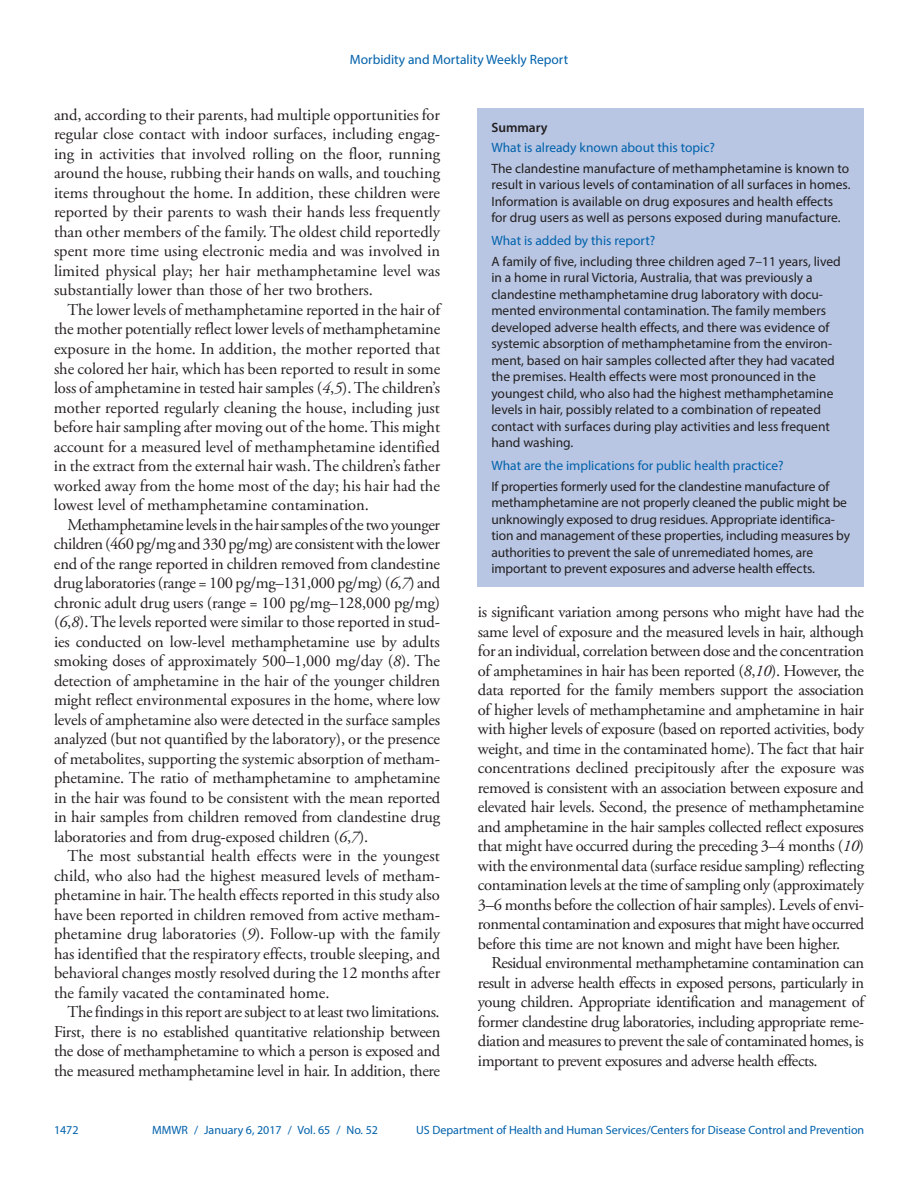
<style>
.page{position:relative;width:918px;height:1188px;background:#fff}
.page>*{position:absolute;margin:0;border:0;box-sizing:border-box;transform-origin:0 0}
.Paragraph{font:16.5px/19.5px "Adobe Garamond Pro";letter-spacing:-.01em;color:#231f20;text-align:justify}
.Summary_Box_Text{font:13.5px/16.5px "Myriad Pro";color:#231f20}
.Summary_Box_Heading{font:13.5px "Myriad Pro";color:#0161ab}
.Figure_Title{font:600 13.5px "Myriad Pro";color:#231f20}
.t1{font:12px "Myriad Pro";color:#0161ab}
.s1{font-style:italic}
</style>
<div class="page">
<div style="left:478px;top:108px;width:386px;height:479px;background:#b8c6e3"></div>
<p class="Summary_Box_Heading" style="left:350px;top:51px;width:220px">Morbidity and Mortality Weekly Report</p>
<p class="Paragraph" style="left:54px;top:106px;width:388px">and, according to their parents, had multiple opportunities for regular close contact with indoor surfaces, including engag&shy;ing in activities that involved rolling on the floor, running around the house, rubbing their hands on walls, and touching items throughout the home. In addition, these children were reported by their parents to wash their hands less frequently than other members of the family. The oldest child reportedly spent more time using electronic media and was involved in limited physical play; her hair methamphetamine level was substantially lower than those of her two brothers.</p>
<p class="Paragraph" style="left:54px;top:301px;width:388px;text-indent:14px">The lower levels of methamphetamine reported in the hair of the mother potentially reflect lower levels of methamphetamine exposure in the home. In addition, the mother reported that she colored her hair, which has been reported to result in some loss of amphetamine in tested hair samples (<span class="s1">4</span>,<span class="s1">5</span>). The children’s mother reported regularly cleaning the house, including just before hair sampling after moving out of the home. This might account for a measured level of methamphetamine identified in the extract from the external hair wash. The children’s father worked away from the home most of the day; his hair had the lowest level of methamphetamine contamination.</p>
<p class="Paragraph" style="left:54px;top:515px;width:388px;text-indent:13px">Methamphetamine levels in the hair samples of the two younger children (460 pg/mg and 330 pg/mg) are consistent with the lower end of the range reported in children removed from clandestine drug laboratories (range = 100 pg/mg–131,000 pg/mg) (<span class="s1">6</span>,<span class="s1">7</span>) and chronic adult drug users (range = 100 pg/mg–128,000 pg/mg) (<span class="s1">6</span>,<span class="s1">8</span>). The levels reported were similar to those reported in stud&shy;ies conducted on low-level methamphetamine use by adults smoking doses of approximately 500–1,000 mg/day (<span class="s1">8</span>). The detection of amphetamine in the hair of the younger children might reflect environmental exposures in the home, where low levels of amphetamine also were detected in the surface samples analyzed (but not quantified by the laboratory), or the presence of metabolites, supporting the systemic absorption of metham&shy;phetamine. The ratio of methamphetamine to amphetamine in the hair was found to be consistent with the mean reported in hair samples from children removed from clandestine drug laboratories and from drug-exposed children (<span class="s1">6</span>,<span class="s1">7</span>).</p>
<p class="Paragraph" style="left:54px;top:847px;width:388px;text-indent:13px">The most substantial health effects were in the youngest child, who also had the highest measured levels of metham&shy;phetamine in hair. The health effects reported in this study also have been reported in children removed from active metham&shy;phetamine drug laboratories (<span class="s1">9</span>). Follow-up with the family has identified that the respiratory effects, trouble sleeping, and behavioral changes mostly resolved during the 12 months after the family vacated the contaminated home.</p>
<p class="Paragraph" style="left:54px;top:1003px;width:388px;text-indent:13px">The findings in this report are subject to at least two limitations.<br>First, there is no established quantitative relationship between the dose of methamphetamine to which a person is exposed and the measured methamphetamine level in hair. In addition, there</p>
<p class="Figure_Title" style="left:491px;top:119px;width:58px">Summary</p>
<h1 class="Summary_Box_Heading" style="left:491px;top:139px;width:225px">What is already known about this topic?</h1>
<p class="Summary_Box_Text" style="left:491px;top:160px;width:361px">The clandestine manufacture of methamphetamine is known to result in various levels of contamination of all surfaces in homes.<br>Information is available on drug exposures and health effects for drug users as well as persons exposed during manufacture.</p>
<h1 class="Summary_Box_Heading" style="left:491px;top:232px;width:165px">What is added by this report?</h1>
<p class="Summary_Box_Text" style="left:491px;top:253px;width:351px">A family of five, including three children aged 7–11 years, lived in a home in rural Victoria, Australia, that was previously a clandestine methamphetamine drug laboratory with docu&shy;mented environmental contamination. The family members developed adverse health effects, and there was evidence of systemic absorption of methamphetamine from the environ&shy;ment, based on hair samples collected after they had vacated the premises. Health effects were most pronounced in the youngest child, who also had the highest methamphetamine levels in hair, possibly related to a combination of repeated contact with surfaces during play activities and less frequent hand washing.</p>
<h1 class="Summary_Box_Heading" style="left:491px;top:457px;width:294px">What are the implications for public health practice?</h1>
<p class="Summary_Box_Text" style="left:491px;top:478px;width:360px">If properties formerly used for the clandestine manufacture of methamphetamine are not properly cleaned the public might be unknowingly exposed to drug residues. Appropriate identifica&shy;tion and management of these properties, including measures by authorities to prevent the sale of unremediated homes, are important to prevent exposures and adverse health effects.</p>
<p class="Paragraph" style="left:478px;top:603px;width:388px">is significant variation among persons who might have had the same level of exposure and the measured levels in hair, although for an individual, correlation between dose and the concentration of amphetamines in hair has been reported (<span class="s1">8</span>,<span class="s1">10</span>). However, the data reported for the family members support the association of higher levels of methamphetamine and amphetamine in hair with higher levels of exposure (based on reported activities, body weight, and time in the contaminated home). The fact that hair concentrations declined precipitously after the exposure was removed is consistent with an association between exposure and elevated hair levels. Second, the presence of methamphetamine and amphetamine in the hair samples collected reflect exposures that might have occurred during the preceding 3–4 months (<span class="s1">10</span>) with the environmental data (surface residue sampling) reflecting contamination levels at the time of sampling only (approximately 3–6 months before the collection of hair samples). Levels of envi&shy;ronmental contamination and exposures that might have occurred before this time are not known and might have been higher.</p>
<p class="Paragraph" style="left:478px;top:954px;width:388px;text-indent:13px">Residual environmental methamphetamine contamination can result in adverse health effects in exposed persons, particularly in young children. Appropriate identification and management of former clandestine drug laboratories, including appropriate reme&shy;diation and measures to prevent the sale of contaminated homes, is important to prevent exposures and adverse health effects.</p>
<p class="t1" style="left:54px;top:1123px;width:26px">1472</p>
<p class="t1" style="left:152px;top:1123px;width:227px">MMWR / January 6, 2017 / Vol. 65 / No. 52</p>
<p class="t1" style="left:416px;top:1123px;width:450px">US Department of Health and Human Services/Centers for Disease Control and Prevention</p>
</div>
